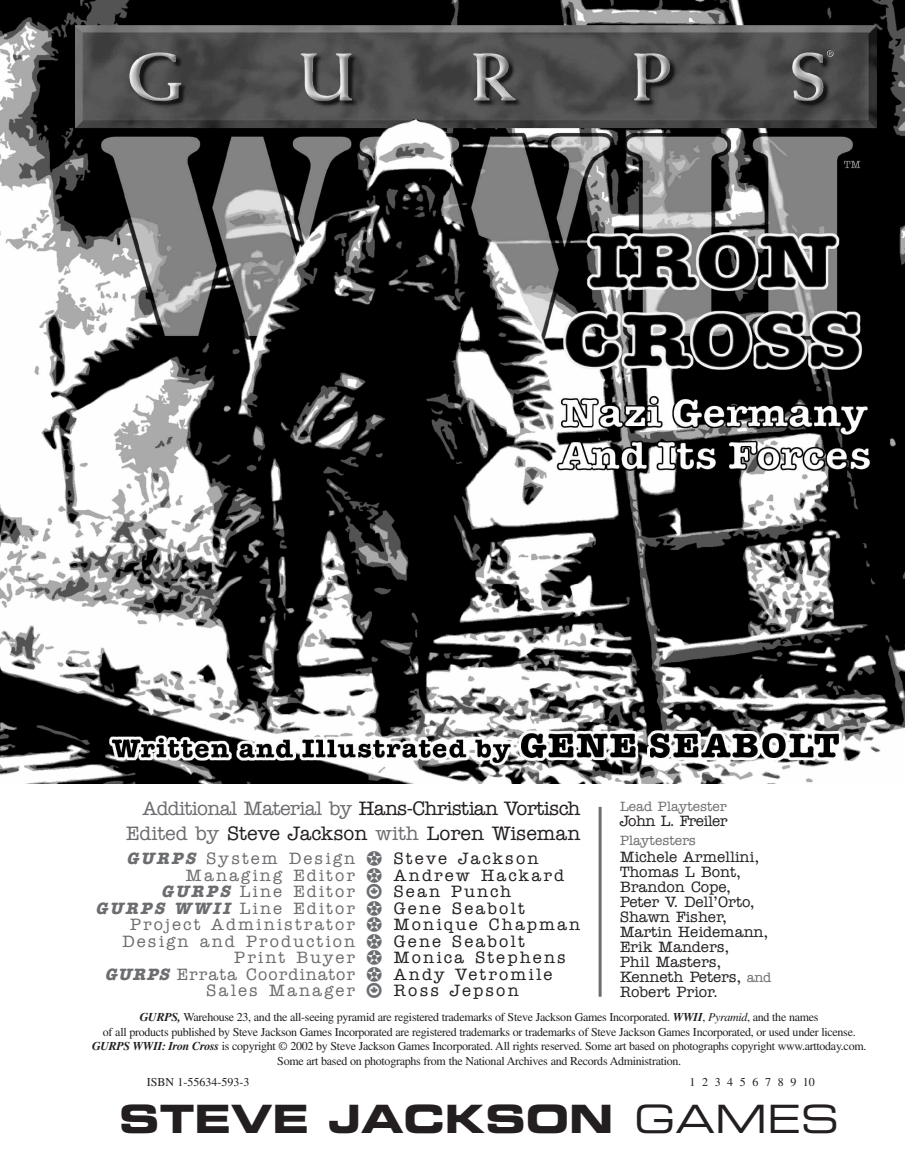
<style>
.page{position:relative;width:905px;height:1175px;background:#fff}
.page>*{position:absolute;margin:0;border:0;box-sizing:border-box;transform-origin:0 0}
.t1{font:39px "Eurostile Bold Extended Two";color:#231f20}
.t2{font:500 19.5px/25.5px "American Typewriter";letter-spacing:-.035em;color:#231f20;text-align:right}
.t3{font:500 16.5px "American Typewriter";letter-spacing:.13em;color:#6c6d70}
.t4{font:500 16.5px "American Typewriter";letter-spacing:.13em;color:#231f20}
.t5{font:500 16.5px "American Typewriter";letter-spacing:.065em;color:#6c6d70}
.t6{font:500 15px/15px "American Typewriter";color:#231f20}
.t7{font:500 15px "American Typewriter";letter-spacing:-.035em;color:#231f20}
.t8{font:500 13.5px "American Typewriter";color:#6c6d70}
.t9{font:12px/14.4px "Times";letter-spacing:-.025em;color:#231f20;text-align:center}
.t10{font:12px "Times";color:#231f20}
.t11{font:12px "Times";letter-spacing:.55em;color:#231f20}
.s1{color:#6c6d70}
.s2{font-weight:700;font-style:italic}
.s3{font-family:"WWII";font-weight:400}
.s4{color:#231f20}
.s5{font-weight:700;font-style:italic;color:#6c6d70}
.s6{font-family:"WWII";font-weight:400;color:#6c6d70}
.s7{font-size:13.5px;color:#6c6d70}
.s8{font-style:italic}
.s9{font-family:"Eurostile Extended Two"}
</style>
<div class="page">
<hr style="left:598px;top:807px;width:3px;height:189px;background:#6c6d70">
<img style="left:0;top:0;width:904px;height:783px">
<h2 class="t2" style="left:126px;top:795px;width:455px"><span class="s1">Additional Material by</span> Hans-Christian Vortisch<br><span class="s1">Edited by</span> Steve Jackson <span class="s1">with</span> Loren Wiseman</h2>
<h3 class="t3" style="left:126px;top:849px;width:413px"><span class="s2">GURPS</span> System Design <span class="s3">≈</span> <span class="s4">Steve Jackson</span></h3>
<h3 class="t3" style="left:186px;top:865px;width:379px">Managing Editor <span class="s3">≈</span> <span class="s4">Andrew Hackard</span></h3>
<h3 class="t3" style="left:161px;top:882px;width:351px"><span class="s2">GURPS</span> Line Editor <span class="s3">µ</span> <span class="s4">Sean Punch</span></h3>
<h3 class="t4" style="left:95px;top:898px;width:430px"><span class="s5">GURPS WWII</span> <span class="s1">Line Editor</span> <span class="s6">≈</span> Gene Seabolt</h3>
<h3 class="t3" style="left:130px;top:915px;width:451px">Project Administrator <span class="s3">≈</span> <span class="s4">Monique Chapman</span></h3>
<h3 class="t3" style="left:122px;top:931px;width:403px">Design and Production <span class="s3">≈</span> <span class="s4">Gene Seabolt</span></h3>
<h3 class="t4" style="left:234px;top:948px;width:333px"><span class="s1">Print Buyer</span> <span class="s6">≈</span> Monica Stephens</h3>
<h3 class="t5" style="left:105px;top:964px;width:449px"><span class="s2">GURPS</span> Errata Coordinator <span class="s3">≈</span> <span class="s4">Andy Vetromile</span></h3>
<h3 class="t3" style="left:206px;top:981px;width:313px">Sales Manager <span class="s3">µ</span> <span class="s4">Ross Jepson</span></h3>
<p class="t8" style="left:620px;top:798px;width:108px">Lead Playtester</p>
<p class="t7" style="left:620px;top:811px;width:109px">John L. Freiler</p>
<p class="t8" style="left:620px;top:832px;width:77px">Playtesters</p>
<p class="t6" style="left:620px;top:849px;width:153px">Michele Armellini,<br>Thomas L Bont,<br>Brandon Cope,<br>Peter V. Dell’Orto,<br>Shawn Fisher,<br>Martin Heidemann,<br>Erik Manders,<br>Phil Masters,<br>Kenneth Peters, <span class="s7">and<br></span>Robert Prior.</p>
<p class="t9" style="left:92px;top:1011px;width:775px"><span class="s2">GURPS,</span> Warehouse 23, and the all-seeing pyramid are registered trademarks of Steve Jackson Games Incorporated. <span class="s2">WWII</span>, <span class="s8">Pyramid</span>, and the names<br>of all products published by Steve Jackson Games Incorporated are registered trademarks or trademarks of Steve Jackson Games Incorporated, or used under license.<br><span class="s2">GURPS WWII: Iron Cross</span> is copyright © 2002 by Steve Jackson Games Incorporated. All rights reserved. Some art based on photographs copyright www.arttoday.com.<br>Some art based on photographs from the National Archives and Records Administration.</p>
<p class="t10" style="left:147px;top:1077px;width:104px">ISBN 1-55634-593-3</p>
<p class="t11" style="left:689px;top:1077px;width:127px">12345678910</p>
<h1 class="t1" style="left:119px;top:1105px;width:721px">STEVE JACKSON <span class="s9">GAMES</span></h1>
</div>
